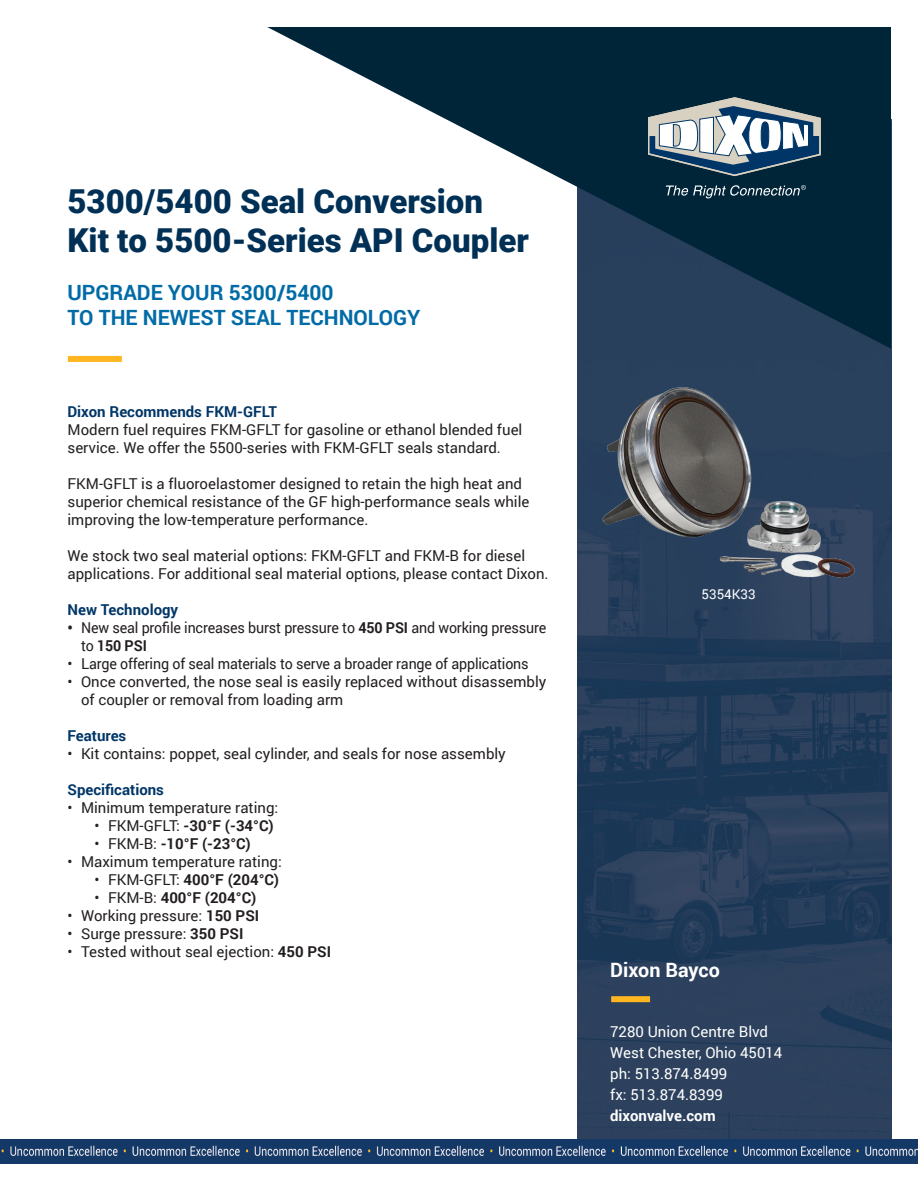
<style>
.page{position:relative;width:918px;height:1188px;background:#fff}
.page>*{position:absolute;margin:0;border:0;box-sizing:border-box;transform-origin:0 0}
.t1{font:900 33px/39px "Roboto";color:#003056}
.t2{font:700 21px/25.2px "Roboto";color:#006ba7}
.t3{font:700 19.8px "Roboto";color:#fff}
._2020_Body_Text_Head{font:15px/18px "Roboto";color:#231f20}
._2020_Body_Text{font:15px "Roboto";color:#231f20}
.t4{font:700 15px "Roboto";color:#231f20}
._2020_Body_Text_Head-2{font:15px/18px "Roboto";color:#231f20;scale:.95 1}
.t5{font:15px "Roboto";color:#fff}
._2020_Body_Text_Head-3{font:700 15px "Roboto";color:#003667}
.t6{font:700 15px "Roboto";color:#fff}
.t7{font:13.5px "Roboto";color:#fff}
.s1{font-weight:700;color:#003667}
.s2{font-weight:700}
.s3{font-weight:400}
</style>
<div class="page">
<img style="left:578px;top:349px;width:313px;height:791px">
<svg style="left:267px;top:27px;width:624px;height:322px"></svg>
<div style="left:68px;top:356px;width:54px;height:6px;background:#ffb620"></div>
<div style="left:611px;top:996px;width:39px;height:6px;background:#ffb620"></div>
<svg style="left:648px;top:97px;width:173px;height:79px"></svg>
<svg style="left:666px;top:185px;width:140px;height:13px"></svg>
<img style="left:0;top:1140px;width:503px;height:24px">
<img style="left:503px;top:1140px;width:415px;height:24px">
<img style="left:599px;top:380px;width:260px;height:205px">
<p class="t1" style="left:68px;top:180px;width:463px">5300/5400 Seal Conversion<br>Kit to 5500-Series API Coupler</p>
<p class="t2" style="left:68px;top:279px;width:354px">UPGRADE YOUR 5300/5400<br>TO THE NEWEST SEAL TECHNOLOGY</p>
<p class="_2020_Body_Text_Head" style="left:68px;top:403px;width:456px"><span class="s1">Dixon Recommends FKM-GFLT<br></span>Modern fuel requires FKM-GFLT for gasoline or ethanol blended fuel service. We offer the 5500-series with FKM-GFLT seals standard.</p>
<p class="_2020_Body_Text_Head" style="left:68px;top:475px;width:463px">FKM-GFLT is a fluoroelastomer designed to retain the high heat and superior chemical resistance of the GF high-performance seals while improving the low-temperature performance.</p>
<p class="_2020_Body_Text_Head" style="left:68px;top:547px;width:483px">We stock two seal material options: FKM-GFLT and FKM-B for diesel applications. For additional seal material options, please contact Dixon.</p>
<p class="_2020_Body_Text_Head-3" style="left:68px;top:600px;width:112px">New Technology</p>
<p class="_2020_Body_Text_Head-2" style="left:81px;top:619px;width:491px;text-indent:-14px"><span class="s2">•</span> New seal profile increases burst pressure to <span class="s2">450 PSI</span> and working pressure to <span class="s2">150 PSI</span></p>
<p class="_2020_Body_Text_Head" style="left:68px;top:655px;width:463px">• Large offering of seal materials to serve a broader range of applications</p>
<p class="_2020_Body_Text_Head" style="left:81px;top:673px;width:467px;text-indent:-14px">• Once converted, the nose seal is easily replaced without disassembly of coupler or removal from loading arm</p>
<p class="_2020_Body_Text_Head-3" style="left:68px;top:726px;width:60px">Features</p>
<p class="_2020_Body_Text" style="left:68px;top:744px;width:440px">• Kit contains: poppet, seal cylinder, and seals for nose assembly</p>
<p class="_2020_Body_Text_Head-3" style="left:68px;top:780px;width:98px">Specifications</p>
<p class="_2020_Body_Text" style="left:68px;top:798px;width:212px">• Minimum temperature rating:</p>
<p class="t4" style="left:94px;top:816px;width:181px"><span class="s3">• FKM-GFLT:</span> -30°F (-34°C)</p>
<p class="t4" style="left:94px;top:834px;width:158px"><span class="s3">• FKM-B:</span> -10°F (-23°C)</p>
<p class="_2020_Body_Text" style="left:68px;top:852px;width:216px">• Maximum temperature rating:</p>
<p class="t4" style="left:94px;top:870px;width:186px"><span class="s3">• FKM-GFLT:</span> 400°F (204°C)</p>
<p class="t4" style="left:94px;top:888px;width:163px"><span class="s3">• FKM-B:</span> 400°F (204°C)</p>
<p class="_2020_Body_Text" style="left:68px;top:906px;width:193px">• Working pressure: <span class="s2">150 PSI</span></p>
<p class="_2020_Body_Text" style="left:68px;top:924px;width:177px">• Surge pressure: <span class="s2">350 PSI</span></p>
<p class="_2020_Body_Text" style="left:68px;top:942px;width:265px">• Tested without seal ejection: <span class="s2">450 PSI</span></p>
<p class="t7" style="left:702px;top:585px;width:56px">5354K33</p>
<p class="t3" style="left:610px;top:956px;width:111px">Dixon Bayco</p>
<p class="t5" style="left:610px;top:1021px;width:159px">7280 Union Centre Blvd</p>
<p class="t5" style="left:610px;top:1042px;width:174px">West Chester, Ohio 45014</p>
<p class="t5" style="left:610px;top:1063px;width:119px">ph: 513.874.8499</p>
<p class="t5" style="left:610px;top:1084px;width:114px">fx: 513.874.8399</p>
<p class="t6" style="left:610px;top:1105px;width:107px">dixonvalve.com</p>
</div>
